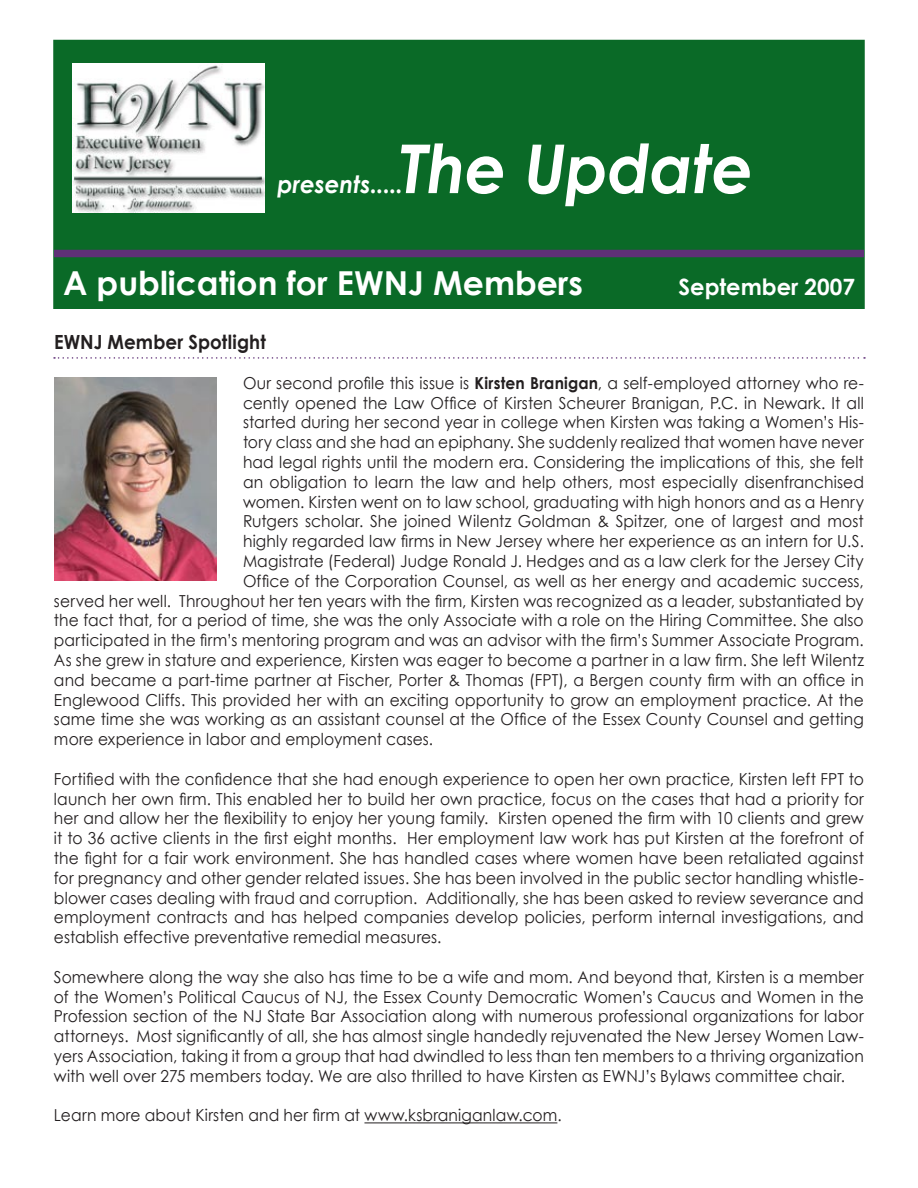
<style>
.page{position:relative;width:918px;height:1188px;background:#fff}
.page>*{position:absolute;margin:0;border:0;box-sizing:border-box;transform-origin:0 0}
.t1{font:italic 700 67.5px "Century Gothic";letter-spacing:-.01em;color:#fff;scale:.96 1}
.t2{font:700 33px "Century Gothic";color:#fff}
.t3{font:italic 700 24px "Century Gothic";color:#fff;scale:.96 1}
.t4{font:700 22.5px "Century Gothic";color:#fff}
.t5{font:700 19.5px "Century Gothic";letter-spacing:.005em;color:#231f20;scale:.94 1}
.t6{font:16.5px/19.8px "Century Gothic";letter-spacing:.01em;color:#231f20;text-align:justify;scale:.94 1}
.s1{font-weight:700}
</style>
<div class="page">
<div style="left:53px;top:40px;width:812px;height:269px;background:#0a6a27"></div>
<div style="left:54px;top:250px;width:810px;height:7px;background:#5f3077"></div>
<img style="left:72px;top:63px;width:193px;height:150px">
<hr style="left:364px;top:1122px;width:193px;height:1px;background:#231f20">
<img style="left:54px;top:378px;width:162px;height:203px">
<svg style="left:54px;top:357px;width:811px;height:2px"></svg>
<h1 class="t1" style="left:400px;top:125px;width:370px">The Update</h1>
<h3 class="t3" style="left:278px;top:169px;width:132px">presents.....</h3>
<h2 class="t2" style="left:63px;top:262px;width:522px">A publication for EWNJ Members</h2>
<h3 class="t4" style="left:679px;top:272px;width:178px">September 2007</h3>
<p class="t5" style="left:54px;top:330px;width:227px">EWNJ Member Spotlight</p>
<p class="t6" style="left:243px;top:373px;width:662px">Our second profile this issue is <span class="s1">Kirsten Branigan</span>, a self-employed attorney who re-</p>
<p class="t6" style="left:243px;top:392px;width:662px">cently opened the Law Office of Kirsten Scheurer Branigan, P.C. in Newark. It all</p>
<p class="t6" style="left:243px;top:412px;width:662px">started during her second year in college when Kirsten was taking a Women’s His-</p>
<p class="t6" style="left:243px;top:432px;width:662px">tory class and she had an epiphany. She suddenly realized that women have never</p>
<p class="t6" style="left:243px;top:452px;width:662px">had legal rights until the modern era. Considering the implications of this, she felt</p>
<p class="t6" style="left:243px;top:472px;width:662px">an obligation to learn the law and help others, most especially disenfranchised</p>
<p class="t6" style="left:243px;top:491px;width:662px">women. Kirsten went on to law school, graduating with high honors and as a Henry</p>
<p class="t6" style="left:243px;top:511px;width:662px">Rutgers scholar. She joined Wilentz Goldman &amp; Spitzer, one of largest and most</p>
<p class="t6" style="left:243px;top:531px;width:662px">highly regarded law firms in New Jersey where her experience as an intern for U.S.</p>
<p class="t6" style="left:243px;top:551px;width:662px">Magistrate (Federal) Judge Ronald J. Hedges and as a law clerk for the Jersey City</p>
<p class="t6" style="left:243px;top:571px;width:662px">Office of the Corporation Counsel, as well as her energy and academic success,</p>
<p class="t6" style="left:54px;top:590px;width:863px">served her well. Throughout her ten years with the firm, Kirsten was recognized as a leader, substantiated by</p>
<p class="t6" style="left:54px;top:610px;width:863px">the fact that, for a period of time, she was the only Associate with a role on the Hiring Committee. She also</p>
<p class="t6" style="left:54px;top:630px;width:863px">participated in the firm’s mentoring program and was an advisor with the firm’s Summer Associate Program.</p>
<p class="t6" style="left:54px;top:650px;width:863px">As she grew in stature and experience, Kirsten was eager to become a partner in a law firm. She left Wilentz</p>
<p class="t6" style="left:54px;top:670px;width:863px">and became a part-time partner at Fischer, Porter &amp; Thomas (FPT), a Bergen county firm with an office in</p>
<p class="t6" style="left:54px;top:689px;width:863px">Englewood Cliffs. This provided her with an exciting opportunity to grow an employment practice. At the</p>
<p class="t6" style="left:54px;top:709px;width:863px">same time she was working as an assistant counsel at the Office of the Essex County Counsel and getting</p>
<p class="t6" style="left:54px;top:729px;width:405px">more experience in labor and employment cases.</p>
<p class="t6" style="left:54px;top:769px;width:863px">Fortified with the confidence that she had enough experience to open her own practice, Kirsten left FPT to launch her own firm. This enabled her to build her own practice, focus on the cases that had a priority for her and allow her the flexibility to enjoy her young family. Kirsten opened the firm with 10 clients and grew it to 36 active clients in the first eight months. Her employment law work has put Kirsten at the forefront of the fight for a fair work environment. She has handled cases where women have been retaliated against for pregnancy and other gender related issues. She has been involved in the public sector handling whistle&shy;blower cases dealing with fraud and corruption. Additionally, she has been asked to review severance and employment contracts and has helped companies develop policies, perform internal investigations, and establish effective preventative remedial measures.</p>
<p class="t6" style="left:54px;top:967px;width:863px">Somewhere along the way she also has time to be a wife and mom. And beyond that, Kirsten is a member of the Women’s Political Caucus of NJ, the Essex County Democratic Women’s Caucus and Women in the Profession section of the NJ State Bar Association along with numerous professional organizations for labor attorneys. Most significantly of all, she has almost single handedly rejuvenated the New Jersey Women Law&shy;yers Association, taking it from a group that had dwindled to less than ten members to a thriving organization with well over 275 members today. We are also thrilled to have Kirsten as EWNJ’s Bylaws committee chair.</p>
<p class="t6" style="left:54px;top:1105px;width:542px">Learn more about Kirsten and her firm at www.ksbraniganlaw.com.</p>
</div>
